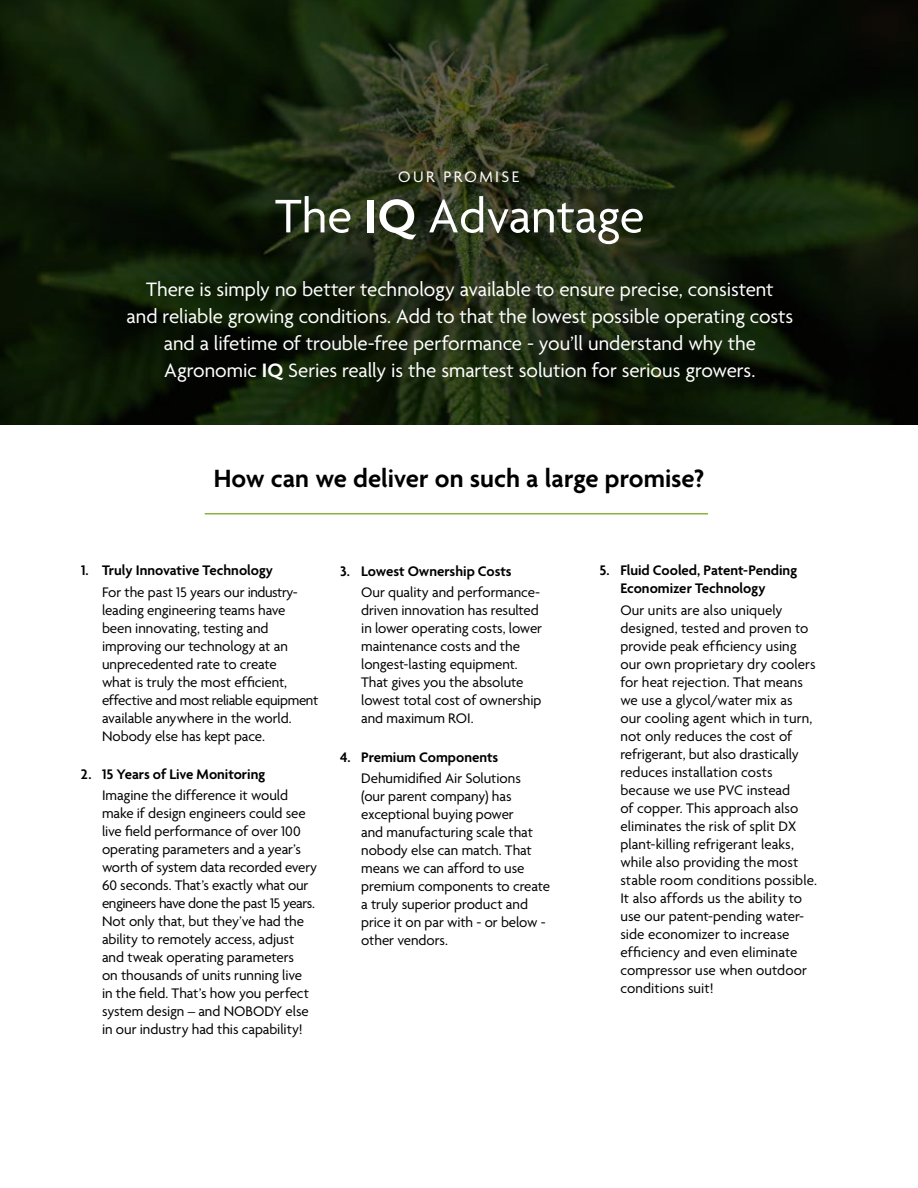
<style>
.page{position:relative;width:918px;height:1188px;background:#fff}
.page>*{position:absolute;margin:0;border:0;box-sizing:border-box;transform-origin:0 0}
.t1{font:51px "Agenda";color:#fff}
.t2{font:600 27px "Agenda";color:#000}
.t3{font:21px/27px "Agenda";letter-spacing:-.005em;color:#fff;text-align:center}
.t4{font:16.5px "Agenda";letter-spacing:.15em;color:#fff}
.t5{font:15px/18px "Agenda";letter-spacing:-.005em;color:#000}
.t6{font:600 15px/18px "Agenda";letter-spacing:-.005em;color:#000}
.s1{font-weight:600}
</style>
<div class="page">
<img style="left:0;top:0;width:918px;height:424px">
<hr style="left:205px;top:513px;width:503px;height:1px;background:#89b43c">
<p class="t4" style="left:398px;top:167px;width:123px">OUR PROMISE</p>
<h1 class="t1" style="left:275px;top:186px;width:371px">The <span class="s1">IQ</span> Advantage</h1>
<p class="t3" style="left:127px;top:276px;width:668px">There is simply no better technology available to ensure precise, consistent<br>and reliable growing conditions. Add to that the lowest possible operating costs and a lifetime of trouble-free performance - you’ll understand why the Agronomic <span class="s1">IQ</span> Series really is the smartest solution for serious growers.</p>
<h2 class="t2" style="left:214px;top:464px;width:492px">How can we deliver on such a large promise?</h2>
<p class="t6" style="left:81px;top:562px;width:194px">1. Truly Innovative Technology</p>
<p class="t5" style="left:102px;top:582px;width:218px">For the past 15 years our industry&shy;leading engineering teams have been innovating, testing and improving our technology at an unprecedented rate to create<br>what is truly the most efficient, effective and most reliable equipment available anywhere in the world.<br>Nobody else has kept pace.</p>
<p class="t6" style="left:81px;top:766px;width:186px">2. 15 Years of Live Monitoring</p>
<p class="t5" style="left:102px;top:786px;width:217px">Imagine the difference it would make if design engineers could see live field performance of over 100 operating parameters and a year’s worth of system data recorded every 60 seconds. That’s exactly what our engineers have done the past 15 years.<br>Not only that, but they’ve had the ability to remotely access, adjust and tweak operating parameters<br>on thousands of units running live<br>in the field. That’s how you perfect system design – and NOBODY else in our industry had this capability!</p>
<p class="t6" style="left:340px;top:563px;width:173px">3. Lowest Ownership Costs</p>
<p class="t5" style="left:361px;top:583px;width:182px">Our quality and performance&shy;driven innovation has resulted in lower operating costs, lower maintenance costs and the longest-lasting equipment.<br>That gives you the absolute lowest total cost of ownership and maximum ROI.</p>
<p class="t6" style="left:340px;top:749px;width:160px">4. Premium Components</p>
<p class="t5" style="left:361px;top:769px;width:190px">Dehumidified Air Solutions<br>(our parent company) has exceptional buying power<br>and manufacturing scale that nobody else can match. That means we can afford to use premium components to create a truly superior product and price it on par with - or below - other vendors.</p>
<p class="t6" style="left:620px;top:562px;width:178px;text-indent:-21px">5. Fluid Cooled, Patent-Pending<br>Economizer Technology</p>
<p class="t5" style="left:620px;top:600px;width:198px">Our units are also uniquely designed, tested and proven to provide peak efficiency using our own proprietary dry coolers for heat rejection. That means we use a glycol/water mix as our cooling agent which in turn, not only reduces the cost of refrigerant, but also drastically reduces installation costs because we use PVC instead<br>of copper. This approach also eliminates the risk of split DX plant-killing refrigerant leaks, while also providing the most stable room conditions possible.<br>It also affords us the ability to use our patent-pending water&shy;side economizer to increase efficiency and even eliminate compressor use when outdoor conditions suit!</p>
</div>
